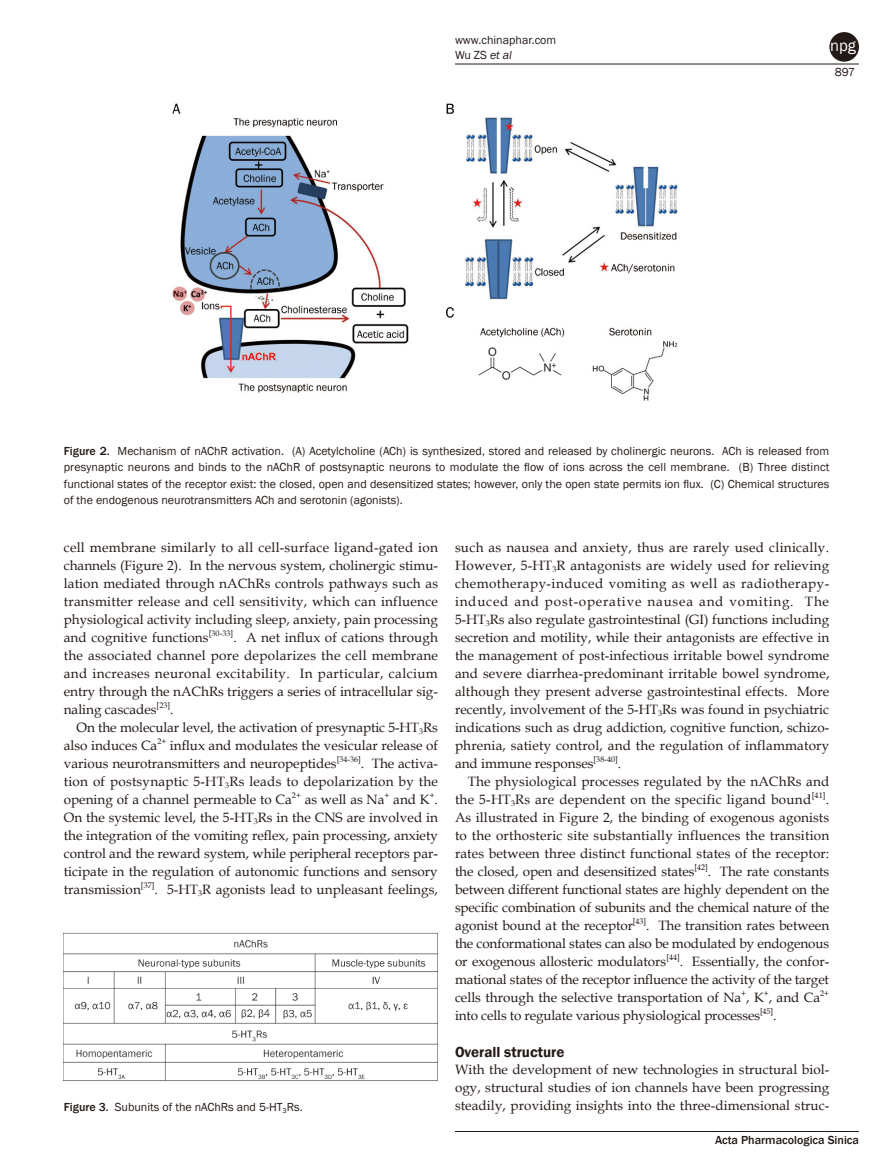
<style>
.page{position:relative;width:893px;height:1170px;background:#fff}
.page>*{position:absolute;margin:0;border:0;box-sizing:border-box;transform-origin:0 0}
.t1{font:16.5px "Franklin Gothic Book 2";color:#fff}
.一级标题{font:600 15px "Franklin Gothic";color:#231916}
.英文正文{font:13.5px/18px "Book Antiqua";letter-spacing:.005em;color:#231916;text-align:justify}
.无段头空英文正文{font:13.5px/18px "Book Antiqua";letter-spacing:.005em;color:#231916;text-align:justify}
.图表注{font:12px/16.5px "Franklin Gothic";color:#231916;text-align:justify}
.书眉{font:12px/15px "Franklin Gothic Book 2";color:#231916}
.t2{font:500 12px "Franklin Gothic";color:#231916}
.s1{font-family:"Franklin Gothic";font-style:italic}
.s2{font-weight:500}
.s3{font-family:"Book Antiqua 2"}
.s4{font-family:"Franklin Gothic Book 2"}
</style>
<div class="page">
<hr style="left:455px;top:64px;width:404px;height:1px;background:#231916">
<hr style="left:455px;top:1131px;width:404px;height:1px;background:#231916">
<div style="left:829px;top:32px;width:30px;height:30px;background:#231916;border-radius:50%"></div>
<img style="left:172px;top:103px;width:506px;height:298px">
<img style="left:64px;top:932px;width:374px;height:149px">
<p class="书眉" style="left:455px;top:32px;width:103px">www.chinaphar.com<br>Wu ZS <span class="s1">et al</span></p>
<p class="t1" style="left:830px;top:35px;width:27px">npg</p>
<p class="书眉" style="left:835px;top:65px;width:22px">897</p>
<p class="图表注" style="left:64px;top:443px;width:767px"><span class="s2">Figure 2.</span> Mechanism of nAChR activation. (A) Acetylcholine (ACh) is synthesized, stored and released by cholinergic neurons. ACh is released from presynaptic neurons and binds to the nAChR of postsynaptic neurons to modulate the flow of ions across the cell membrane. (B) Three distinct functional states of the receptor exist: the closed, open and desensitized states; however, only the open state permits ion flux. (C) Chemical structures of the endogenous neurotransmitters ACh and serotonin (agonists).</p>
<p class="无段头空英文正文" style="left:64px;top:538px;width:376px">cell membrane similarly to all cell-surface ligand-gated ion channels (Figure 2). In the nervous system, cholinergic stimu&shy;lation mediated through nAChRs controls pathways such as transmitter release and cell sensitivity, which can influence physiological activity including sleep, anxiety, pain processing and cognitive functions<sup>[30-33]</sup><span class="s3">. A net influx of cations through </span>the associated channel pore depolarizes the cell membrane and increases neuronal excitability. In particular, calcium entry through the nAChRs triggers a series of intracellular sig&shy;naling cascades<sup>[23]</sup>.</p>
<p class="英文正文" style="left:64px;top:718px;width:376px;text-indent:13px">On the molecular level, the activation of presynaptic 5-HT<sub>3</sub>Rs also induces Ca<sup>2+</sup> <span class="s3">influx and modulates the vesicular release of </span>various neurotransmitters and neuropeptides<sup>[34-36]</sup>. The activa&shy;tion of postsynaptic 5-HT<sub>3</sub>Rs leads to depolarization by the opening of a channel permeable to Ca<sup>2+</sup> as well as Na<sup>+</sup> and K<sup>+</sup>.<br>On the systemic level, the 5-HT<sub>3</sub>Rs in the CNS are involved in <span class="s3">the integration of the vomiting reflex, pain processing, anxiety </span>control and the reward system, while peripheral receptors par&shy;ticipate in the regulation of autonomic functions and sensory transmission<sup>[37]</sup>. 5-HT<sub>3</sub>R agonists lead to unpleasant feelings,</p>
<p class="图表注" style="left:64px;top:1098px;width:240px"><span class="s2">Figure 3.</span> Subunits of the nAChRs and 5-HT<sub>3</sub><span class="s4">Rs.</span></p>
<p class="英文正文" style="left:455px;top:538px;width:376px">such as nausea and anxiety, thus are rarely used clinically.<br>However, 5-HT<sub>3</sub>R antagonists are widely used for relieving chemotherapy-induced vomiting as well as radiotherapy&shy;induced and post-operative nausea and vomiting. The 5-HT<sub>3</sub>Rs also regulate gastrointestinal (GI) functions including secretion and motility, while their antagonists are effective in the management of post-infectious irritable bowel syndrome and severe diarrhea-predominant irritable bowel syndrome, although they present adverse gastrointestinal effects. More recently, involvement of the 5-HT<sub>3</sub>Rs was found in psychiatric indications such as drug addiction, cognitive function, schizo&shy;phrenia, satiety control, and the regulation of inflammatory and immune responses<sup>[38-40]</sup>.</p>
<p class="英文正文" style="left:455px;top:772px;width:376px;text-indent:13px">The physiological processes regulated by the nAChRs and the 5-HT<sub>3</sub>Rs are dependent on the specific ligand bound<sup>[41]</sup>.<br>As illustrated in Figure 2, the binding of exogenous agonists to the orthosteric site substantially influences the transition <span class="s3">rates between three distinct functional states of the receptor: </span>the closed, open and desensitized states<sup>[42]</sup>. The rate constants between different functional states are highly dependent on the <span class="s3">specific combination of subunits and the chemical nature of the </span>agonist bound at the receptor<sup>[43]</sup>. The transition rates between the conformational states can also be modulated by endogenous or exogenous allosteric modulators<sup>[44]</sup>. Essentially, the confor&shy;<span class="s3">mational states of the receptor influence the activity of the target </span>cells through the selective transportation of Na<sup>+</sup>, K<sup>+</sup>, and Ca<sup>2+ </sup>into cells to regulate various physiological processes<sup>[45]</sup>.</p>
<p class="一级标题" style="left:455px;top:1042px;width:111px">Overall structure</p>
<p class="无段头空英文正文" style="left:455px;top:1060px;width:376px">With the development of new technologies in structural biol&shy;ogy, structural studies of ion channels have been progressing steadily, providing insights into the three-dimensional struc-</p>
<p class="t2" style="left:715px;top:1132px;width:145px">Acta Pharmacologica Sinica</p>
</div>
